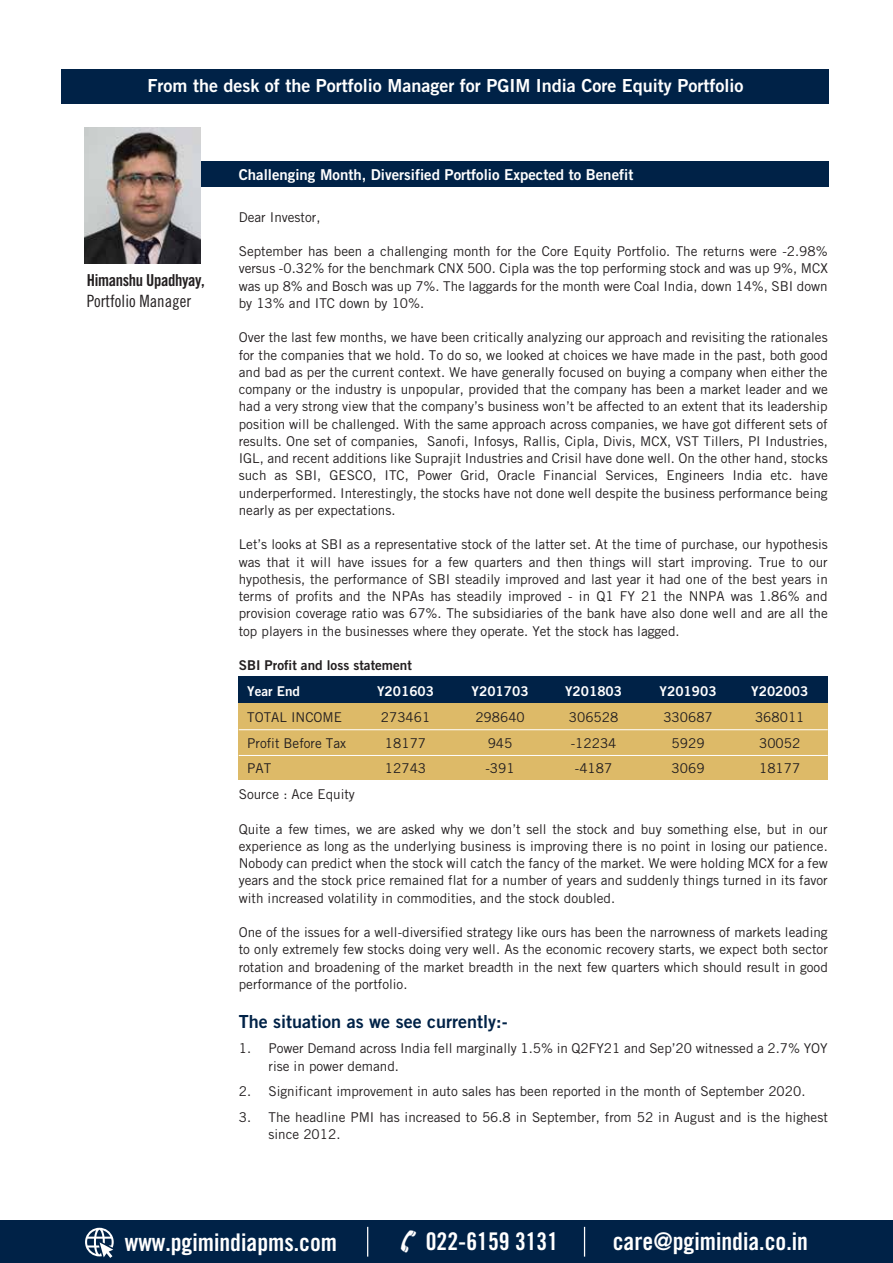
<style>
.page{position:relative;width:893px;height:1263px;background:#fff}
.page>*{position:absolute;margin:0;border:0;box-sizing:border-box;transform-origin:0 0}
.t1{font:700 condensed 24.3px "Prudential Modern";color:#fff}
.t2{font:700 18px "Prudential Modern";color:#fff}
.t3{font:700 18px "Prudential Modern";color:#002247}
.t4{font:condensed 16.95px "Prudential Modern";color:#231f20}
.t5{font:700 condensed 16.5px "Prudential Modern";letter-spacing:-.02em;color:#231f20}
.t6{font:700 15px "Prudential Modern";color:#fff}
.t7{font:500 13.5px/17.2px "Prudential Modern";color:#231f20;text-align:justify}
.t8{font:700 13.5px "Prudential Modern";color:#fff}
.t9{font:700 13.5px "Prudential Modern";color:#231f20}
</style>
<div class="page">
<div style="left:239px;top:703px;width:589px;height:77px;background:#ddba68"></div>
<div style="left:239px;top:677px;width:589px;height:26px;background:#002247"></div>
<div style="left:0;top:1220px;width:893px;height:43px;background:#002247"></div>
<svg style="left:85px;top:1228px;width:29px;height:30px"></svg>
<svg style="left:367px;top:1227px;width:1px;height:29px"></svg>
<svg style="left:584px;top:1227px;width:1px;height:29px"></svg>
<div style="left:62px;top:69px;width:767px;height:34px;background:#002247"></div>
<div style="left:196px;top:161px;width:633px;height:26px;background:#002247"></div>
<img style="left:85px;top:128px;width:115px;height:136px">
<hr style="left:239px;top:729px;width:589px;height:1px;background:#fff">
<hr style="left:239px;top:755px;width:589px;height:1px;background:#fff">
<h2 class="t2" style="left:148px;top:74px;width:597px">From the desk of the Portfolio Manager for PGIM India Core Equity Portfolio</h2>
<p class="t5" style="left:87px;top:270px;width:120px">Himanshu Upadhyay,</p>
<p class="t4" style="left:87px;top:291px;width:106px">Portfolio Manager</p>
<p class="t6" style="left:239px;top:165px;width:396px">Challenging Month, Diversified Portfolio Expected to Benefit</p>
<p class="t7" style="left:239px;top:208px;width:83px">Dear Investor,</p>
<p class="t7" style="left:239px;top:242px;width:591px">September has been a challenging month for the Core Equity Portfolio. The returns were -2.98% versus -0.32% for the benchmark CNX 500. Cipla was the top performing stock and was up 9%, MCX was up 8% and Bosch was up 7%. The laggards for the month were Coal India, down 14%, SBI down by 13% and ITC down by 10%.</p>
<p class="t7" style="left:239px;top:329px;width:591px">Over the last few months, we have been critically analyzing our approach and revisiting the rationales for the companies that we hold. To do so, we looked at choices we have made in the past, both good and bad as per the current context. We have generally focused on buying a company when either the company or the industry is unpopular, provided that the company has been a market leader and we had a very strong view that the company’s business won’t be affected to an extent that its leadership position will be challenged. With the same approach across companies, we have got different sets of results. One set of companies, Sanofi, Infosys, Rallis, Cipla, Divis, MCX, VST Tillers, PI Industries, IGL, and recent additions like Suprajit Industries and Crisil have done well. On the other hand, stocks such as SBI, GESCO, ITC, Power Grid, Oracle Financial Services, Engineers India etc. have underperformed. Interestingly, the stocks have not done well despite the business performance being nearly as per expectations.</p>
<p class="t7" style="left:239px;top:536px;width:591px">Let’s looks at SBI as a representative stock of the latter set. At the time of purchase, our hypothesis was that it will have issues for a few quarters and then things will start improving. True to our hypothesis, the performance of SBI steadily improved and last year it had one of the best years in terms of profits and the NPAs has steadily improved - in Q1 FY 21 the NNPA was 1.86% and provision coverage ratio was 67%. The subsidiaries of the bank have also done well and are all the top players in the businesses where they operate. Yet the stock has lagged.</p>
<p class="t9" style="left:239px;top:657px;width:175px">SBI Profit and loss statement</p>
<p class="t8" style="left:247px;top:683px;width:54px">Year End</p>
<p class="t8" style="left:377px;top:683px;width:58px">Y201603</p>
<p class="t8" style="left:472px;top:683px;width:58px">Y201703</p>
<p class="t8" style="left:565px;top:683px;width:58px">Y201803</p>
<p class="t8" style="left:660px;top:683px;width:58px">Y201903</p>
<p class="t8" style="left:751px;top:683px;width:58px">Y202003</p>
<p class="t7" style="left:247px;top:708px;width:96px">TOTAL INCOME</p>
<p class="t7" style="left:381px;top:708px;width:51px">273461</p>
<p class="t7" style="left:475px;top:708px;width:51px">298640</p>
<p class="t7" style="left:569px;top:708px;width:51px">306528</p>
<p class="t7" style="left:663px;top:708px;width:51px">330687</p>
<p class="t7" style="left:755px;top:708px;width:51px">368011</p>
<p class="t7" style="left:247px;top:734px;width:100px">Profit Before Tax</p>
<p class="t7" style="left:385px;top:734px;width:43px">18177</p>
<p class="t7" style="left:488px;top:734px;width:26px">945</p>
<p class="t7" style="left:571px;top:734px;width:47px">-12234</p>
<p class="t7" style="left:672px;top:734px;width:34px">5929</p>
<p class="t7" style="left:759px;top:734px;width:43px">30052</p>
<p class="t7" style="left:247px;top:760px;width:26px">PAT</p>
<p class="t7" style="left:385px;top:760px;width:43px">12743</p>
<p class="t7" style="left:485px;top:760px;width:31px">-391</p>
<p class="t7" style="left:575px;top:760px;width:39px">-4187</p>
<p class="t7" style="left:672px;top:760px;width:34px">3069</p>
<p class="t7" style="left:759px;top:760px;width:43px">18177</p>
<p class="t7" style="left:239px;top:785px;width:118px">Source : Ace Equity</p>
<p class="t7" style="left:239px;top:820px;width:591px">Quite a few times, we are asked why we don’t sell the stock and buy something else, but in our experience as long as the underlying business is improving there is no point in losing our patience.<br>Nobody can predict when the stock will catch the fancy of the market. We were holding MCX for a few years and the stock price remained flat for a number of years and suddenly things turned in its favor with increased volatility in commodities, and the stock doubled.</p>
<p class="t7" style="left:239px;top:923px;width:591px">One of the issues for a well-diversified strategy like ours has been the narrowness of markets leading to only extremely few stocks doing very well. As the economic recovery starts, we expect both sector rotation and broadening of the market breadth in the next few quarters which should result in good performance of the portfolio.</p>
<h2 class="t3" style="left:239px;top:1010px;width:270px">The situation as we see currently:-</h2>
<p class="t7" style="left:268px;top:1040px;width:561px;text-indent:-30px">1. Power Demand across India fell marginally 1.5% in Q2FY21 and Sep’20 witnessed a 2.7% YOY rise in power demand.</p>
<p class="t7" style="left:239px;top:1083px;width:568px">2. Significant improvement in auto sales has been reported in the month of September 2020.</p>
<p class="t7" style="left:268px;top:1108px;width:561px;text-indent:-30px">3. The headline PMI has increased to 56.8 in September, from 52 in August and is the highest since 2012.</p>
<h1 class="t1" style="left:125px;top:1227px;width:214px">www.pgimindiapms.com</h1>
<h1 class="t1" style="left:426px;top:1227px;width:134px">022-6159 3131</h1>
<h1 class="t1" style="left:613px;top:1227px;width:197px">care@pgimindia.co.in</h1>
</div>
